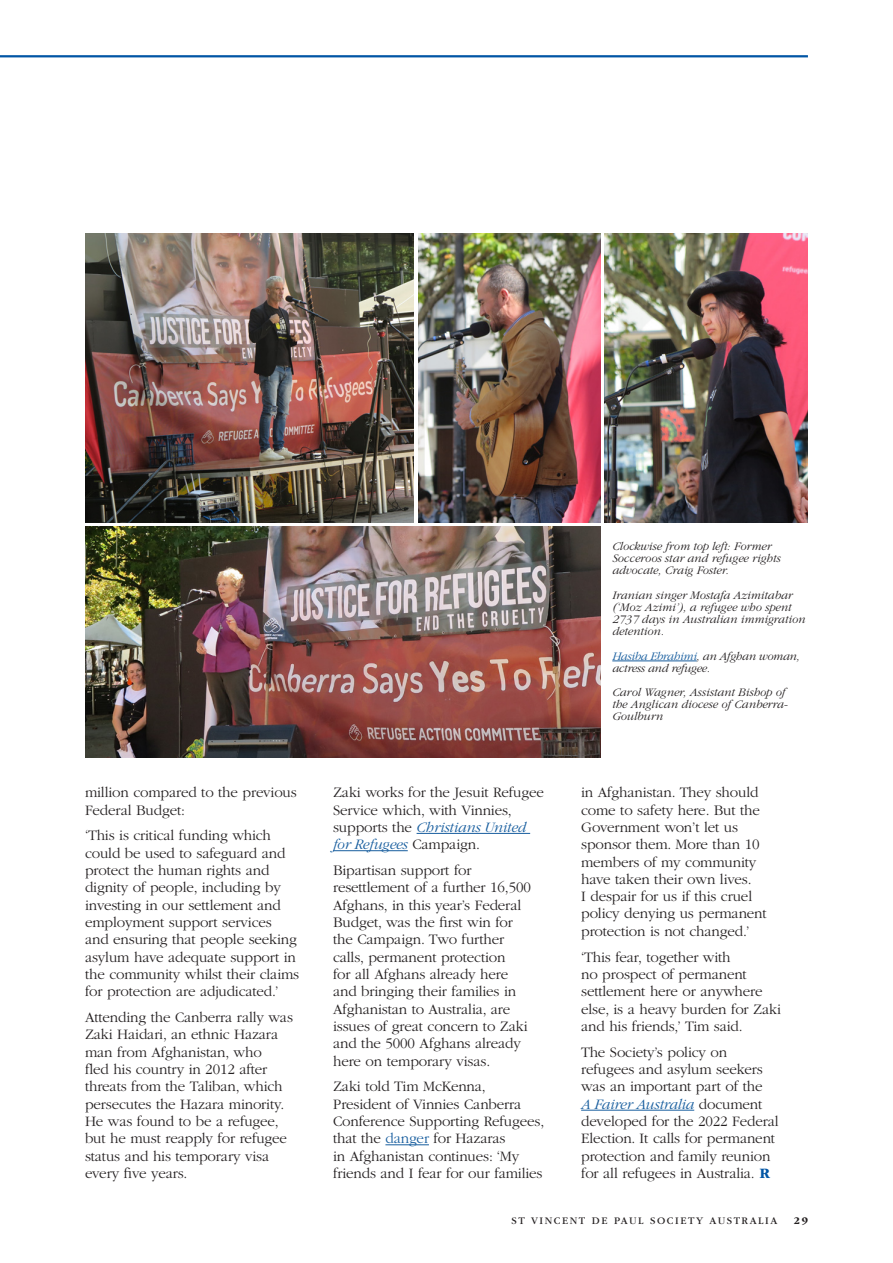
<style>
.page{position:relative;width:893px;height:1263px;background:#fff}
.page>*{position:absolute;margin:0;border:0;box-sizing:border-box;transform-origin:0 0}
.BODY{font:300 15px/17.2px "ITC Garamond Std";letter-spacing:-.01em;color:#231f20}
.Photo_caption{font:italic 300 12px/12px "ITC Garamond Std";color:#231f20}
.Photo_caption-2{font:italic 300 12px/12px "ITC Garamond Std";letter-spacing:-.02em;color:#231f20}
.t1{font:10.5px "ITC Garamond Std";letter-spacing:.15em;color:#231f20}
.t2{font:700 10.5px "ITC Garamond Std";color:#231f20}
.s1{font-style:italic;color:#175d9e}
.s2{color:#175d9e}
.s3{font-weight:700;color:#0155a5}
</style>
<div class="page">
<hr style="left:0;top:55px;width:808px;height:2px;background:#0155a5">
<hr style="left:417px;top:833px;width:113px;height:1px;background:#175d9e">
<hr style="left:333px;top:850px;width:75px;height:1px;background:#175d9e">
<hr style="left:385px;top:1144px;width:44px;height:1px;background:#175d9e">
<hr style="left:581px;top:1110px;width:113px;height:1px;background:#175d9e">
<hr style="left:612px;top:661px;width:85px;height:1px;background:#175d9e">
<img style="left:85px;top:234px;width:329px;height:288px">
<img style="left:605px;top:234px;width:203px;height:288px">
<img style="left:418px;top:234px;width:183px;height:288px">
<img style="left:85px;top:526px;width:516px;height:231px">
<p class="BODY" style="left:85px;top:784px;width:213px">million compared to the previous<br>Federal Budget:</p>
<p class="BODY" style="left:85px;top:827px;width:216px">‘This is critical funding which could be used to safeguard and protect the human rights and dignity of people, including by investing in our settlement and employment support services<br>and ensuring that people seeking asylum have adequate support in the community whilst their claims for protection are adjudicated.’</p>
<p class="BODY" style="left:85px;top:1009px;width:209px">Attending the Canberra rally was<br>Zaki Haidari, an ethnic Hazara man from Afghanistan, who<br>fled his country in 2012 after threats from the Taliban, which persecutes the Hazara minority.<br>He was found to be a refugee, but he must reapply for refugee status and his temporary visa every five years.</p>
<p class="BODY" style="left:333px;top:784px;width:212px">Zaki works for the Jesuit Refugee<br>Service which, with Vinnies, supports the <span class="s1">Christians United for Refugees</span> Campaign.</p>
<p class="BODY" style="left:333px;top:862px;width:199px">Bipartisan support for resettlement of a further 16,500<br>Afghans, in this year’s Federal<br>Budget, was the first win for the Campaign. Two further calls, permanent protection<br>for all Afghans already here and bringing their families in<br>Afghanistan to Australia, are issues of great concern to Zaki and the 5000 Afghans already here on temporary visas.</p>
<p class="BODY" style="left:333px;top:1078px;width:213px">Zaki told Tim McKenna,<br>President of Vinnies Canberra<br>Conference Supporting Refugees, that the <span class="s2">danger</span> for Hazaras<br>in Afghanistan continues: ‘My friends and I fear for our families</p>
<p class="Photo_caption" style="left:612px;top:540px;width:170px">Clockwise from top left: Former<br>Socceroos star and refugee rights advocate, Craig Foster.</p>
<p class="Photo_caption" style="left:612px;top:589px;width:195px">Iranian singer Mostafa Azimitabar (‘Moz Azimi’), a refugee who spent<br>2737 days in Australian immigration detention.</p>
<p class="Photo_caption-2" style="left:612px;top:650px;width:189px"><span class="s2">Hasiba Ebrahimi</span>, an Afghan woman, actress and refugee.</p>
<p class="Photo_caption" style="left:612px;top:687px;width:177px">Carol Wagner, Assistant Bishop of the Anglican diocese of Canberra-<br>Goulburn</p>
<p class="BODY" style="left:581px;top:784px;width:187px">in Afghanistan. They should come to safety here. But the<br>Government won’t let us sponsor them. More than 10 members of my community have taken their own lives.<br>I despair for us if this cruel policy denying us permanent protection is not changed.’</p>
<p class="BODY" style="left:581px;top:948px;width:201px">‘This fear, together with<br>no prospect of permanent settlement here or anywhere else, is a heavy burden for Zaki and his friends,’ Tim said.</p>
<p class="BODY" style="left:581px;top:1043px;width:199px">The Society’s policy on refugees and asylum seekers was an important part of the<br><span class="s1">A Fairer Australia</span> document developed for the 2022 Federal<br>Election. It calls for permanent protection and family reunion for all refugees in Australia. <span class="s3">R</span></p>
<p class="t1" style="left:512px;top:1214px;width:267px">ST VINCENT DE PAUL SOCIETY AUSTRALIA</p>
<p class="t2" style="left:794px;top:1214px;width:16px">29</p>
</div>
